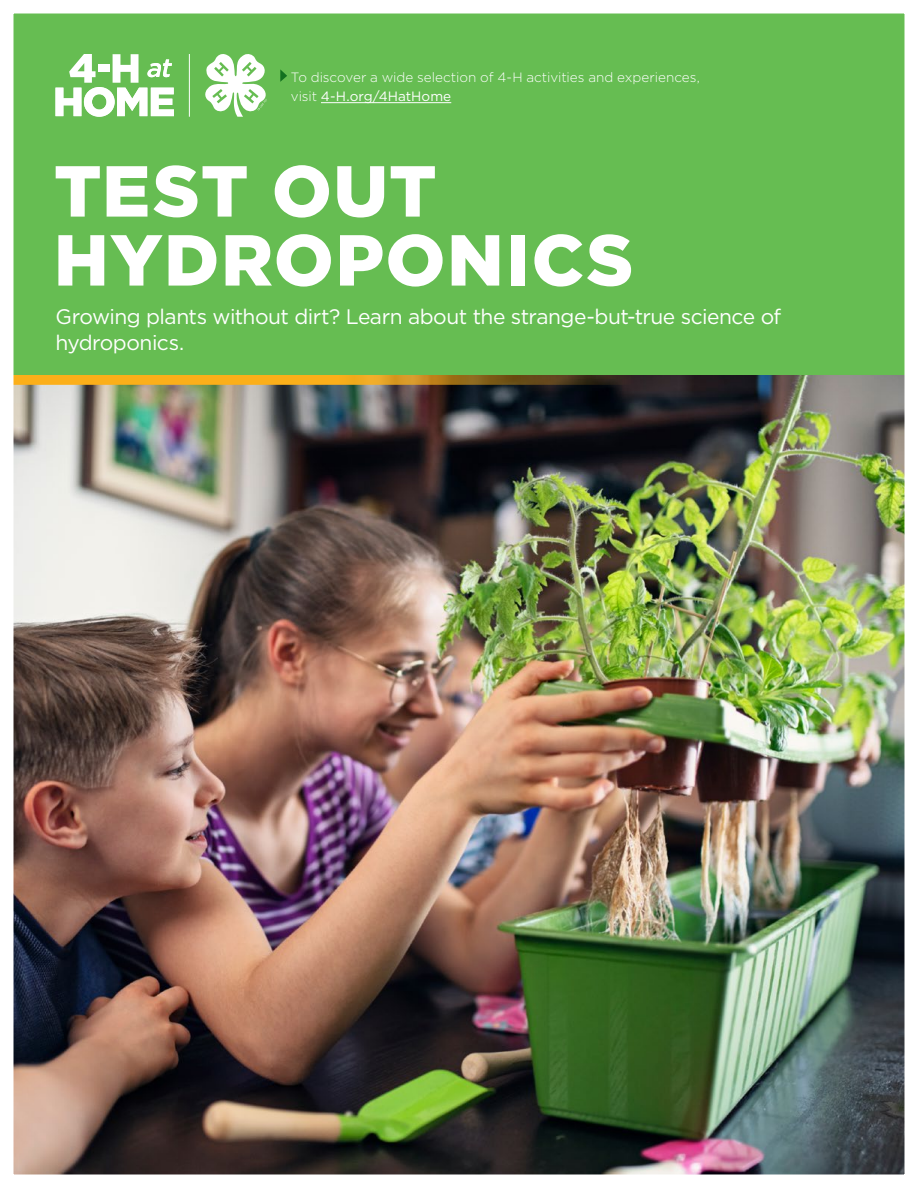
<style>
.page{position:relative;width:918px;height:1188px;background:#fff}
.page>*{position:absolute;margin:0;border:0;box-sizing:border-box;transform-origin:0 0}
.t1{font:900 72px/69px "Gotham";letter-spacing:.025em;color:#fff}
.t2{font:21px/25.5px "Gotham";letter-spacing:-.025em;color:#fff}
.t3{font:300 13.5px/19.5px "Gotham";letter-spacing:-.005em;color:#fff}
.s1{font-weight:400}
</style>
<div class="page">
<img style="left:13px;top:13px;width:892px;height:1162px">
<hr style="left:321px;top:102px;width:130px;height:1px;background:#fff">
<svg style="left:280px;top:69px;width:7px;height:13px"></svg>
<hr style="left:189px;top:54px;width:1px;height:63px;background:#fff">
<svg style="left:203px;top:53px;width:65px;height:64px"></svg>
<svg style="left:56px;top:54px;width:118px;height:63px"></svg>
<p class="t3" style="left:291px;top:67px;width:410px">To discover a wide selection of 4-H activities and experiences, visit <span class="s1">4-H.org/4HatHome</span></p>
<h1 class="t1" style="left:54px;top:156px;width:581px">TEST OUT<br>HYDROPONICS</h1>
<h2 class="t2" style="left:56px;top:304px;width:727px">Growing plants without dirt? Learn about the strange-but-true science of hydroponics.</h2>
</div>
